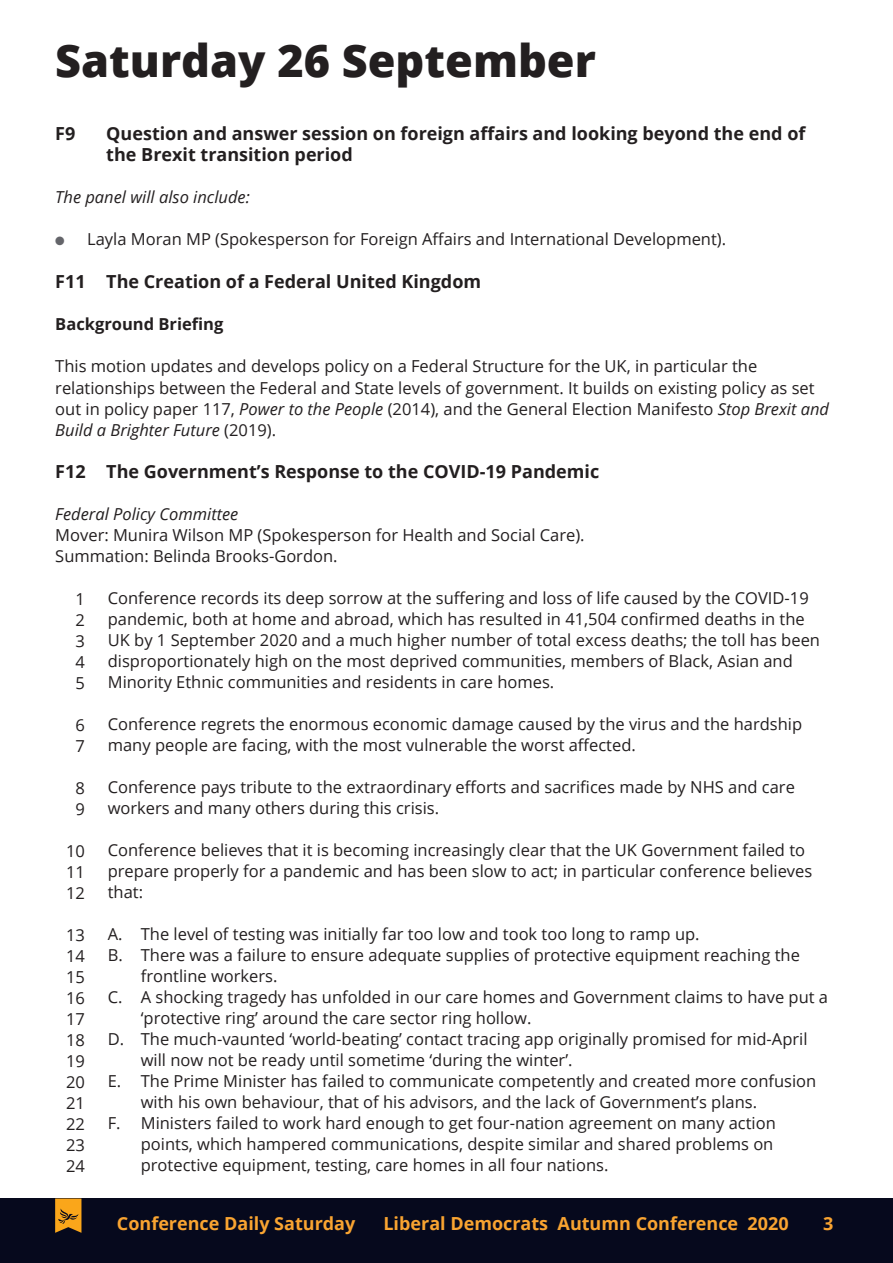
<style>
.page{position:relative;width:893px;height:1263px;background:#fff}
.page>*{position:absolute;margin:0;border:0;box-sizing:border-box;transform-origin:0 0}
.A_page_title_charcoa{font:800 45px "Open Sans";color:#231f20}
.pol_f_no{font:700 18px/21px "Open Sans";color:#231f20}
.t1{font:700 18px "Open Sans";color:#f9a431}
.Pol_motion_body_text{font:16.5px/21px "Open Sans";color:#231f20}
.pol_ind1{font:16.5px/21px "Open Sans";color:#231f20}
.pol_body_text{font:16.5px/21px "Open Sans";color:#231f20}
.pol_notes{font:italic 16.5px "Open Sans";color:#231f20}
.pol_line_numbers{font:16.5px "Open Sans";color:#231f20}
.A_pol_bold{font:700 16.5px "Open Sans";color:#231f20}
.s1{color:#64656a}
.s2{font-style:italic}
</style>
<div class="page">
<div style="left:0;top:1198px;width:893px;height:65px;background:#06091d"></div>
<svg style="left:55px;top:1198px;width:26px;height:35px"></svg>
<p class="A_page_title_charcoa" style="left:55px;top:26px;width:542px">Saturday 26 September</p>
<p class="pol_f_no" style="left:55px;top:122px;width:22px">F9</p>
<p class="pol_f_no" style="left:106px;top:122px;width:701px">Question and answer session on foreign affairs and looking beyond the end of the Brexit transition period</p>
<p class="pol_notes" style="left:55px;top:186px;width:196px">The panel will also include:</p>
<p class="pol_body_text" style="left:55px;top:228px;width:672px"><span class="s1">●</span> Layla Moran MP (Spokesperson for Foreign Affairs and International Development).</p>
<p class="pol_f_no" style="left:55px;top:271px;width:427px">F11 The Creation of a Federal United Kingdom</p>
<p class="A_pol_bold" style="left:55px;top:313px;width:170px">Background Briefing</p>
<p class="pol_body_text" style="left:55px;top:356px;width:775px">This motion updates and develops policy on a Federal Structure for the UK, in particular the relationships between the Federal and State levels of government. It builds on existing policy as set out in policy paper 117, <span class="s2">Power to the People</span> (2014), and the General Election Manifesto <span class="s2">Stop Brexit and Build a Brighter Future</span> (2019).</p>
<p class="pol_f_no" style="left:55px;top:460px;width:546px">F12 The Government’s Response to the COVID-19 Pandemic</p>
<p class="pol_notes" style="left:55px;top:502px;width:185px">Federal Policy Committee</p>
<p class="pol_body_text" style="left:55px;top:524px;width:531px">Mover: Munira Wilson MP (Spokesperson for Health and Social Care).</p>
<p class="pol_body_text" style="left:55px;top:545px;width:284px">Summation: Belinda Brooks-Gordon.</p>
<p class="Pol_motion_body_text" style="left:108px;top:587px;width:714px">Conference records its deep sorrow at the suffering and loss of life caused by the COVID-19 pandemic, both at home and abroad, which has resulted in 41,504 confirmed deaths in the UK by 1 September 2020 and a much higher number of total excess deaths; the toll has been disproportionately high on the most deprived communities, members of Black, Asian and Minority Ethnic communities and residents in care homes.</p>
<p class="Pol_motion_body_text" style="left:108px;top:713px;width:696px">Conference regrets the enormous economic damage caused by the virus and the hardship many people are facing, with the most vulnerable the worst affected.</p>
<p class="Pol_motion_body_text" style="left:108px;top:776px;width:689px">Conference pays tribute to the extraordinary efforts and sacrifices made by NHS and care workers and many others during this crisis.</p>
<p class="Pol_motion_body_text" style="left:108px;top:839px;width:706px">Conference believes that it is becoming increasingly clear that the UK Government failed to prepare properly for a pandemic and has been slow to act; in particular conference believes that:</p>
<p class="pol_ind1" style="left:108px;top:923px;width:593px">A. The level of testing was initially far too low and took too long to ramp up.</p>
<p class="pol_ind1" style="left:141px;top:944px;width:661px;text-indent:-33px">B. There was a failure to ensure adequate supplies of protective equipment reaching the frontline workers.</p>
<p class="pol_ind1" style="left:141px;top:986px;width:689px;text-indent:-33px">C. A shocking tragedy has unfolded in our care homes and Government claims to have put a ‘protective ring’ around the care sector ring hollow.</p>
<p class="pol_ind1" style="left:141px;top:1028px;width:668px;text-indent:-33px">D. The much-vaunted ‘world-beating’ contact tracing app originally promised for mid-April will now not be ready until sometime ‘during the winter’.</p>
<p class="pol_ind1" style="left:141px;top:1070px;width:677px;text-indent:-33px">E. The Prime Minister has failed to communicate competently and created more confusion with his own behaviour, that of his advisors, and the lack of Government’s plans.</p>
<p class="pol_ind1" style="left:141px;top:1112px;width:636px;text-indent:-33px">F. Ministers failed to work hard enough to get four-nation agreement on many action points, which hampered communications, despite similar and shared problems on protective equipment, testing, care homes in all four nations.</p>
<p class="pol_line_numbers" style="left:76px;top:587px;width:11px">1</p>
<p class="pol_line_numbers" style="left:76px;top:608px;width:11px">2</p>
<p class="pol_line_numbers" style="left:76px;top:629px;width:11px">3</p>
<p class="pol_line_numbers" style="left:76px;top:650px;width:11px">4</p>
<p class="pol_line_numbers" style="left:76px;top:671px;width:11px">5</p>
<p class="pol_line_numbers" style="left:76px;top:713px;width:11px">6</p>
<p class="pol_line_numbers" style="left:76px;top:734px;width:11px">7</p>
<p class="pol_line_numbers" style="left:76px;top:776px;width:11px">8</p>
<p class="pol_line_numbers" style="left:76px;top:797px;width:11px">9</p>
<p class="pol_line_numbers" style="left:66px;top:839px;width:20px">10</p>
<p class="pol_line_numbers" style="left:66px;top:860px;width:20px">11</p>
<p class="pol_line_numbers" style="left:66px;top:881px;width:20px">12</p>
<p class="pol_line_numbers" style="left:66px;top:923px;width:20px">13</p>
<p class="pol_line_numbers" style="left:66px;top:944px;width:20px">14</p>
<p class="pol_line_numbers" style="left:66px;top:965px;width:20px">15</p>
<p class="pol_line_numbers" style="left:66px;top:986px;width:20px">16</p>
<p class="pol_line_numbers" style="left:66px;top:1007px;width:20px">17</p>
<p class="pol_line_numbers" style="left:66px;top:1028px;width:20px">18</p>
<p class="pol_line_numbers" style="left:66px;top:1049px;width:20px">19</p>
<p class="pol_line_numbers" style="left:66px;top:1070px;width:20px">20</p>
<p class="pol_line_numbers" style="left:66px;top:1091px;width:20px">21</p>
<p class="pol_line_numbers" style="left:66px;top:1112px;width:20px">22</p>
<p class="pol_line_numbers" style="left:66px;top:1133px;width:20px">23</p>
<p class="pol_line_numbers" style="left:66px;top:1154px;width:20px">24</p>
<p class="t1" style="left:117px;top:1211px;width:240px">Conference Daily Saturday</p>
<p class="t1" style="left:383px;top:1211px;width:407px">Liberal Democrats Autumn Conference 2020</p>
<p class="t1" style="left:823px;top:1211px;width:12px">3</p>
</div>
